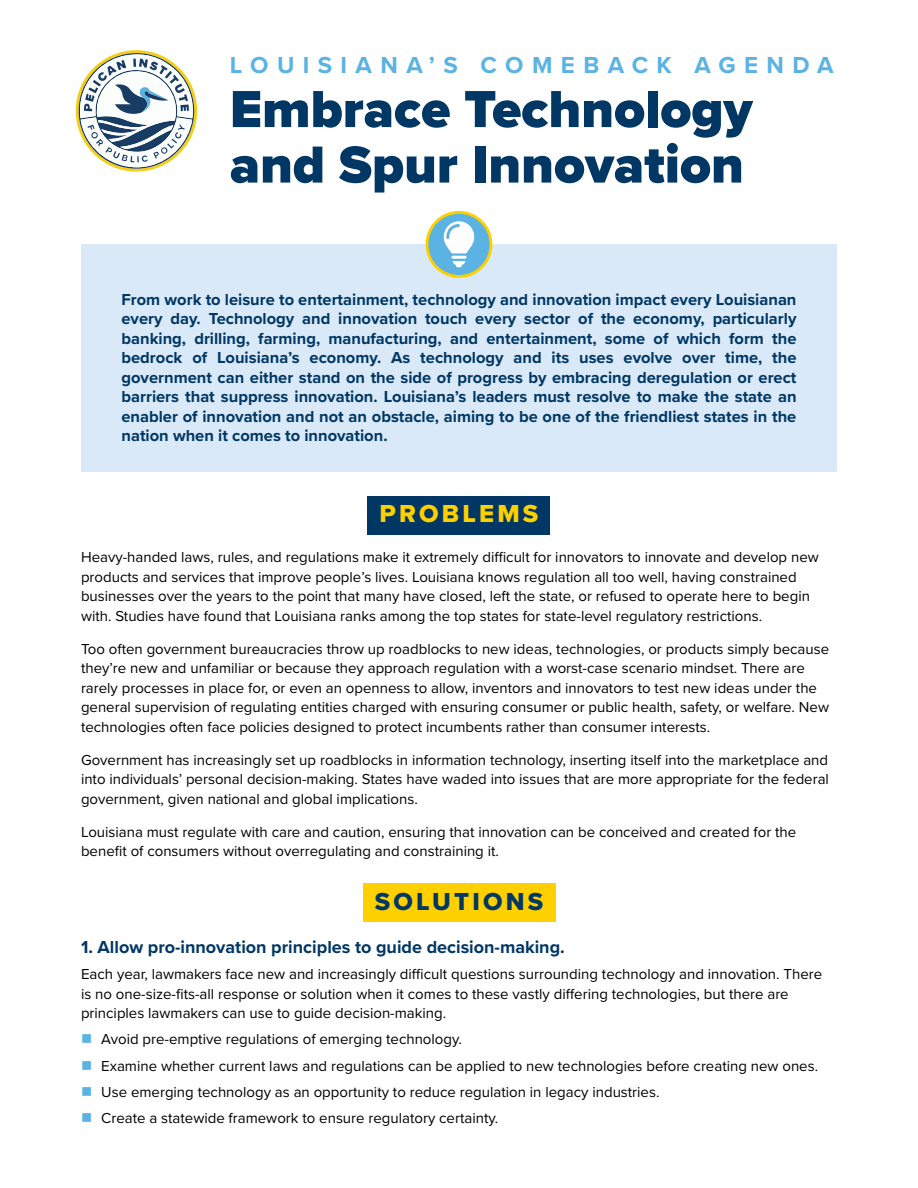
<style>
.page{position:relative;width:918px;height:1188px;background:#fff}
.page>*{position:absolute;margin:0;border:0;box-sizing:border-box;transform-origin:0 0}
.t1{font:900 54px/55.5px "Proxima Nova";color:#003764}
.t2{font:25.5px "Proxima Nova Extrabld";letter-spacing:.125em;color:#003764}
.t3{font:25.5px "Proxima Nova Extrabld";letter-spacing:.125em;color:#ffd000}
.t4{font:700 24px "Proxima Nova";letter-spacing:.35em;color:#5bb3e4}
.t5{font:700 18px "Proxima Nova";color:#003764}
.t6{font:700 16.5px/19.5px "Proxima Nova";color:#003764;text-align:justify}
.t7{font:15px/19.5px "Proxima Nova";color:#000}
</style>
<div class="page">
<svg style="left:76px;top:50px;width:121px;height:122px"></svg>
<div style="left:81px;top:245px;width:756px;height:227px;background:#dae9f7"></div>
<div style="left:368px;top:496px;width:182px;height:39px;background:#003764"></div>
<div style="left:363px;top:883px;width:192px;height:39px;background:#ffd000"></div>
<svg style="left:427px;top:212px;width:64px;height:64px"></svg>
<div style="left:426px;top:211px;width:66px;height:67px;border:3px solid #ffd000;border-radius:50%"></div>
<svg style="left:440px;top:220px;width:35px;height:47px"></svg>
<h3 class="t4" style="left:230px;top:47px;width:605px">LOUISIANA’S COMEBACK AGENDA</h3>
<h1 class="t1" style="left:230px;top:81px;width:524px">Embrace Technology and Spur Innovation</h1>
<p class="t6" style="left:122px;top:289px;width:677px">From work to leisure to entertainment, technology and innovation impact every Louisianan every day. Technology and innovation touch every sector of the economy, particularly banking, drilling, farming, manufacturing, and entertainment, some of which form the bedrock of Louisiana’s economy. As technology and its uses evolve over time, the government can either stand on the side of progress by embracing deregulation or erect barriers that suppress innovation. Louisiana’s leaders must resolve to make the state an enabler of innovation and not an obstacle, aiming to be one of the friendliest states in the nation when it comes to innovation.</p>
<h2 class="t3" style="left:380px;top:495px;width:160px">PROBLEMS</h2>
<p class="t7" style="left:81px;top:547px;width:739px">Heavy-handed laws, rules, and regulations make it extremely difficult for innovators to innovate and develop new products and services that improve people’s lives. Louisiana knows regulation all too well, having constrained businesses over the years to the point that many have closed, left the state, or refused to operate here to begin with. Studies have found that Louisiana ranks among the top states for state-level regulatory restrictions.</p>
<p class="t7" style="left:81px;top:638px;width:750px">Too often government bureaucracies throw up roadblocks to new ideas, technologies, or products simply because they’re new and unfamiliar or because they approach regulation with a worst-case scenario mindset. There are rarely processes in place for, or even an openness to allow, inventors and innovators to test new ideas under the general supervision of regulating entities charged with ensuring consumer or public health, safety, or welfare. New technologies often face policies designed to protect incumbents rather than consumer interests.</p>
<p class="t7" style="left:81px;top:749px;width:750px;text-align:justify">Government has increasingly set up roadblocks in information technology, inserting itself into the marketplace and into individuals’ personal decision-making. States have waded into issues that are more appropriate for the federal government, given national and global implications.</p>
<p class="t7" style="left:81px;top:821px;width:717px">Louisiana must regulate with care and caution, ensuring that innovation can be conceived and created for the benefit of consumers without overregulating and constraining it.</p>
<h2 class="t2" style="left:375px;top:883px;width:170px">SOLUTIONS</h2>
<p class="t5" style="left:81px;top:934px;width:485px">1. Allow pro-innovation principles to guide decision-making.</p>
<p class="t7" style="left:81px;top:964px;width:743px">Each year, lawmakers face new and increasingly difficult questions surrounding technology and innovation. There is no one-size-fits-all response or solution when it comes to these vastly differing technologies, but there are principles lawmakers can use to guide decision-making.</p>
<p class="t7" style="left:101px;top:1026px;width:718px;line-height:26.2px">Avoid pre-emptive regulations of emerging technology.<br>Examine whether current laws and regulations can be applied to new technologies before creating new ones.<br>Use emerging technology as an opportunity to reduce regulation in legacy industries.<br>Create a statewide framework to ensure regulatory certainty.</p>
</div>
